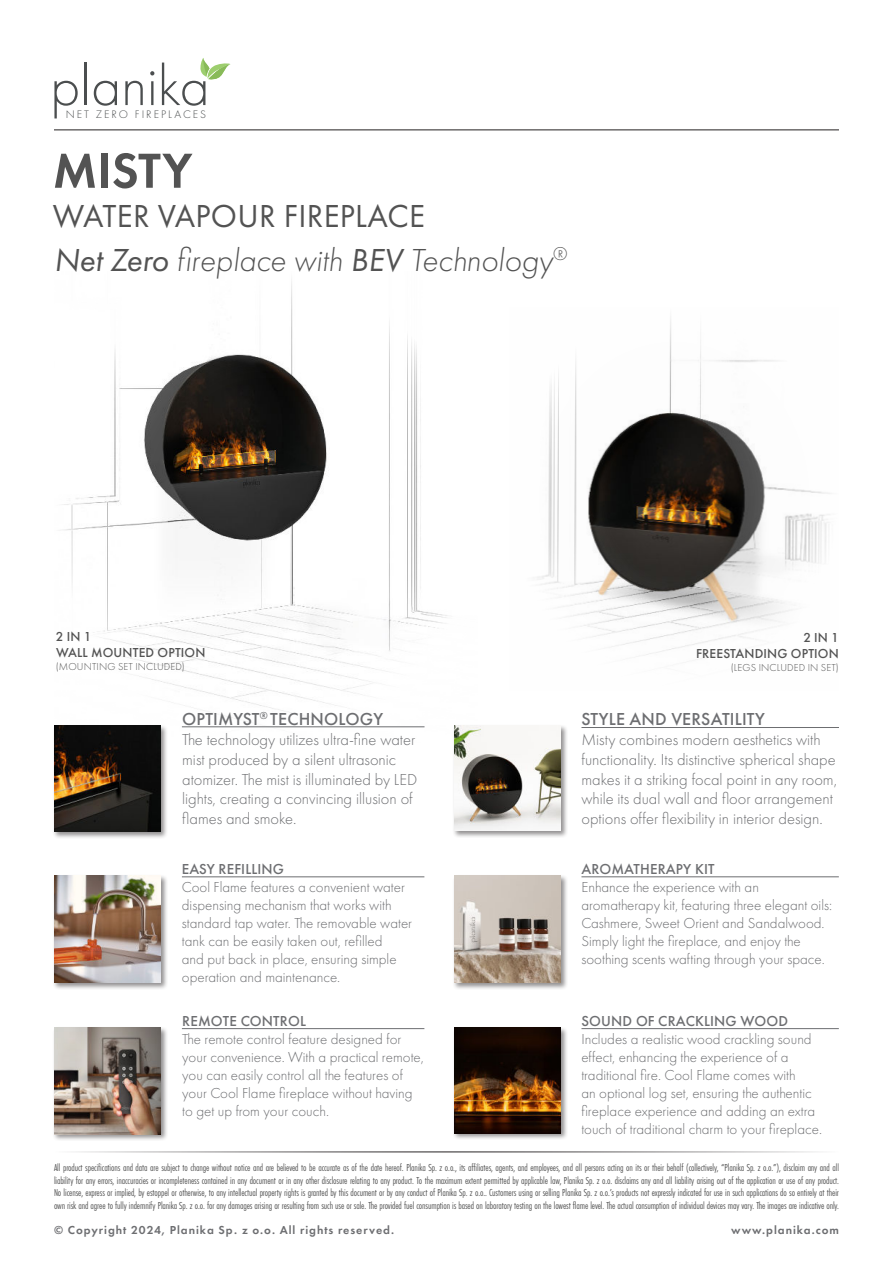
<style>
.page{position:relative;width:893px;height:1263px;background:#fff}
.page>*{position:absolute;margin:0;border:0;box-sizing:border-box;transform-origin:0 0}
.t1{font:300 58.35px "Futura PT";color:#4b4e4f}
.t2{font:600 51px "Futura PT";color:#535353}
.t3{font:italic 300 33px/43.7px "Futura PT";color:#535353}
.t4{font:500 18px "Futura PT";letter-spacing:.01em;color:#6d6e71}
.t5{font:300 16.5px/19.8px "Futura PT";color:#6d6e71}
.t6{font:300 15px/18px "Futura PT";color:#6d6e71}
.t7{font:500 15px "Futura PT";letter-spacing:.01em;color:#6d6e71}
.t8{font:500 13.5px/16.2px "Futura PT";letter-spacing:.01em;color:#535353;text-align:right}
.t9{font:600 12px "Futura PT";letter-spacing:.08em;color:#6d6e71}
.t10{font:300 11.4px "Futura PT";letter-spacing:.175em;color:#4b4e4f}
.t11{font:10.5px/12.6px "Futura PT Cond";letter-spacing:-.01em;color:#535353;text-align:justify}
.t12{font:300 10.5px "Futura PT";letter-spacing:.01em;color:#535353}
.s1{font-weight:400;font-style:normal}
.s2{font-weight:400}
</style>
<div class="page">
<hr style="left:54px;top:1152px;width:785px;height:1px;background:#231f20">
<hr style="left:54px;top:130px;width:785px;height:1px;background:#231f20">
<svg style="left:200px;top:58px;width:30px;height:22px"></svg>
<img style="left:537px;top:318px;width:293px;height:341px">
<img style="left:63px;top:281px;width:385px;height:447px">
<hr style="left:182px;top:876px;width:242px;height:1px;background:#6d6e71">
<hr style="left:182px;top:1028px;width:242px;height:1px;background:#6d6e71">
<hr style="left:581px;top:876px;width:258px;height:1px;background:#6d6e71">
<hr style="left:581px;top:1028px;width:258px;height:1px;background:#6d6e71">
<hr style="left:182px;top:726px;width:243px;height:1px;background:#6d6e71">
<hr style="left:581px;top:727px;width:258px;height:1px;background:#6d6e71">
<div style="left:53px;top:1026px;width:115px;height:115px;background:#231f20;opacity:.5"></div>
<img style="left:54px;top:1028px;width:107px;height:106px">
<div style="left:452px;top:1026px;width:116px;height:114px;background:#231f20;opacity:.5"></div>
<img style="left:454px;top:1028px;width:106px;height:105px">
<div style="left:53px;top:874px;width:115px;height:116px;background:#231f20;opacity:.5"></div>
<img style="left:54px;top:876px;width:107px;height:106px">
<div style="left:452px;top:874px;width:116px;height:116px;background:#231f20;opacity:.5"></div>
<img style="left:454px;top:876px;width:106px;height:106px">
<div style="left:53px;top:724px;width:115px;height:115px;background:#231f20;opacity:.5"></div>
<img style="left:54px;top:725px;width:106px;height:107px">
<div style="left:452px;top:724px;width:116px;height:114px;background:#231f20;opacity:.5"></div>
<img style="left:454px;top:725px;width:106px;height:106px">
<h1 class="t1" style="left:50px;top:63px;width:161px">planika</h1>
<p class="t10" style="left:66px;top:110px;width:142px">NET ZERO FIREPLACES</p>
<h2 class="t2" style="left:53px;top:151px;width:141px">MISTY</h2>
<h3 class="t3" style="left:53px;top:197px;width:515px"><span class="s1">WATER VAPOUR FIREPLACE<br></span><span class="s2">Net Zero</span> fireplace with <span class="s2">BEV</span> Technology<sup>®</sup></h3>
<p class="t8" style="left:56px;top:629px;width:151px;text-align:left">2 IN 1<br>WALL MOUNTED OPTION</p>
<p class="t12" style="left:56px;top:662px;width:130px">(MOUNTING SET INCLUDED)</p>
<h3 class="t4" style="left:182px;top:712px;width:202px">OPTIMYST<sup>®</sup> TECHNOLOGY</h3>
<h3 class="t5" style="left:182px;top:731px;width:237px">The technology utilizes ultra-fine water mist produced by a silent ultrasonic atomizer. The mist is illuminated by LED lights, creating a convincing illusion of flames and smoke.</h3>
<h3 class="t7" style="left:182px;top:863px;width:104px">EASY REFILLING</h3>
<h3 class="t6" style="left:182px;top:879px;width:232px">Cool Flame features a convenient water dispensing mechanism that works with standard tap water. The removable water tank can be easily taken out, refilled<br>and put back in place, ensuring simple operation and maintenance.</h3>
<h3 class="t7" style="left:182px;top:1015px;width:125px">REMOTE CONTROL</h3>
<h3 class="t6" style="left:182px;top:1031px;width:243px">The remote control feature designed for your convenience. With a practical remote, you can easily control all the features of your Cool Flame fireplace without having to get up from your couch.</h3>
<p class="t8" style="left:696px;top:630px;width:144px">2 IN 1<br>FREESTANDING OPTION</p>
<p class="t12" style="left:731px;top:663px;width:109px">(LEGS INCLUDED IN SET)</p>
<h3 class="t4" style="left:581px;top:712px;width:185px">STYLE AND VERSATILITY</h3>
<h3 class="t5" style="left:581px;top:731px;width:257px">Misty combines modern aesthetics with functionality. Its distinctive spherical shape makes it a striking focal point in any room, while its dual wall and floor arrangement options offer flexibility in interior design.</h3>
<h3 class="t7" style="left:581px;top:863px;width:135px">AROMATHERAPY KIT</h3>
<h3 class="t6" style="left:581px;top:879px;width:252px">Enhance the experience with an aromatherapy kit, featuring three elegant oils:<br>Cashmere, Sweet Orient and Sandalwood.<br>Simply light the fireplace, and enjoy the soothing scents wafting through your space.</h3>
<h3 class="t7" style="left:581px;top:1015px;width:208px">SOUND OF CRACKLING WOOD</h3>
<p class="t6" style="left:581px;top:1031px;width:242px">Includes a realistic wood crackling sound effect, enhancing the experience of a traditional fire. Cool Flame comes with<br>an optional log set, ensuring the authentic fireplace experience and adding an extra touch of traditional charm to your fireplace.</p>
<p class="t11" style="left:54px;top:1162px;width:787px">All product specifications and data are subject to change without notice and are believed to be accurate as of the date hereof. Planika Sp. z o.o., its affiliates, agents, and employees, and all persons acting on its or their behalf (collectively, “Planika Sp. z o.o.”), disclaim any and all liability for any errors, inaccuracies or incompleteness contained in any document or in any other disclosure relating to any product. To the maximum extent permitted by applicable law, Planika Sp. z o.o. disclaims any and all liability arising out of the application or use of any product.<br>No license, express or implied, by estoppel or otherwise, to any intellectual property rights is granted by this document or by any conduct of Planika Sp. z o.o.. Customers using or selling Planika Sp. z o.o.’s products not expressly indicated for use in such applications do so entirely at their own risk and agree to fully indemnify Planika Sp. z o.o. for any damages arising or resulting from such use or sale. The provided fuel consumption is based on laboratory testing on the lowest flame level. The actual consumption of individual devices may vary. The images are indicative only.</p>
<p class="t9" style="left:54px;top:1225px;width:342px">© Copyright 2024, Planika Sp. z o.o. All rights reserved.</p>
<p class="t9" style="left:731px;top:1225px;width:109px">www.planika.com</p>
</div>
